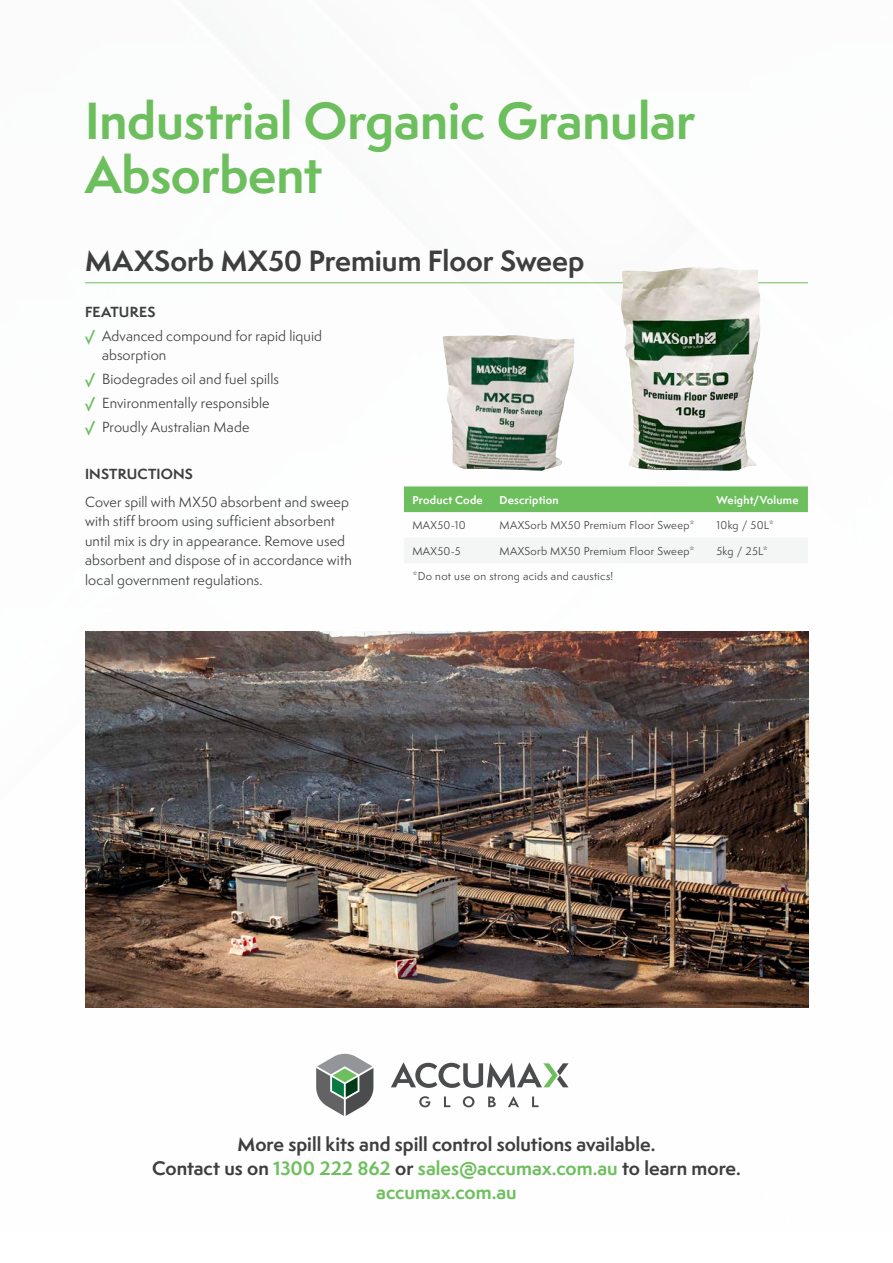
<style>
.page{position:relative;width:893px;height:1263px;background:#fff}
.page>*{position:absolute;margin:0;border:0;box-sizing:border-box;transform-origin:0 0}
.Title_-_Section__TOC{font:700 48px/54px "Semplicita Pro";letter-spacing:-.005em;color:#6dbf5d}
.Header_-_Product_Name__TOC{font:700 27px "Semplicita Pro";color:#3e3e3f}
.t1{font:700 18px "Semplicita Pro";color:#6dbf5d}
.t2{font:700 18px "Semplicita Pro";color:#3e3e3f}
.t3{font:13.5px/23.7px "Semplicita Pro";letter-spacing:.01em;color:#3e3e3f}
.t4{font:700 13.5px "Semplicita Pro";letter-spacing:.01em;color:#3e3e3f}
.Table_-_Data{font:10.5px "Semplicita Pro";letter-spacing:.03em;color:#3e3e3f}
.Table_-_Header_white{font:700 10.5px "Semplicita Pro";letter-spacing:.02em;color:#fff}
.s1{font-weight:700}
.s2{font-weight:700;color:#6dbf5d}
.s3{color:#3e3e3f}
</style>
<div class="page">
<svg style="left:316px;top:1054px;width:57px;height:62px"></svg>
<svg style="left:419px;top:1096px;width:11px;height:11px"></svg>
<svg style="left:444px;top:1096px;width:6px;height:11px"></svg>
<svg style="left:463px;top:1096px;width:11px;height:11px"></svg>
<svg style="left:488px;top:1096px;width:8px;height:11px"></svg>
<svg style="left:508px;top:1096px;width:11px;height:11px"></svg>
<svg style="left:532px;top:1096px;width:7px;height:11px"></svg>
<svg style="left:391px;top:1062px;width:178px;height:26px"></svg>
<hr style="left:85px;top:282px;width:723px;height:1px;background:#6dbf5d">
<div style="left:404px;top:486px;width:404px;height:26px;background:#6dbf5d"></div>
<div style="left:404px;top:538px;width:404px;height:25px;background:#f4f5f5"></div>
<img style="left:619px;top:267px;width:142px;height:204px">
<img style="left:443px;top:335px;width:131px;height:136px">
<img style="left:86px;top:631px;width:723px;height:377px">
<p class="Title_-_Section__TOC" style="left:85px;top:93px;width:612px">Industrial Organic Granular<br>Absorbent</p>
<p class="Header_-_Product_Name__TOC" style="left:85px;top:240px;width:501px">MAXSorb MX50 Premium Floor Sweep</p>
<p class="t3" style="left:85px;top:300px;width:239px"><span class="s1">FEATURES<br></span><span class="s2">√</span> Advanced compound for rapid liquid</p>
<p class="t3" style="left:85px;top:343px;width:195px;text-indent:17px">absorption<br><span class="s2">√</span> Biodegrades oil and fuel spills <span class="s2">√</span> Environmentally responsible <span class="s2">√</span> Proudly Australian Made</p>
<p class="t4" style="left:85px;top:463px;width:109px">INSTRUCTIONS</p>
<p class="t3" style="left:85px;top:492px;width:268px;line-height:19.5px">Cover spill with MX50 absorbent and sweep with stiff broom using sufficient absorbent until mix is dry in appearance. Remove used absorbent and dispose of in accordance with local government regulations.</p>
<p class="Table_-_Header_white" style="left:412px;top:492px;width:72px">Product Code</p>
<p class="Table_-_Header_white" style="left:500px;top:492px;width:61px">Description</p>
<p class="Table_-_Header_white" style="left:716px;top:492px;width:84px">Weight/Volume</p>
<p class="Table_-_Data" style="left:412px;top:518px;width:55px">MAX50-10</p>
<p class="Table_-_Data" style="left:500px;top:518px;width:196px">MAXSorb MX50 Premium Floor Sweep*</p>
<p class="Table_-_Data" style="left:716px;top:518px;width:59px">10kg / 50L*</p>
<p class="Table_-_Data" style="left:412px;top:543px;width:50px">MAX50-5</p>
<p class="Table_-_Data" style="left:500px;top:543px;width:196px">MAXSorb MX50 Premium Floor Sweep*</p>
<p class="Table_-_Data" style="left:716px;top:543px;width:53px">5kg / 25L*</p>
<p class="Table_-_Data" style="left:412px;top:569px;width:202px">*Do not use on strong acids and caustics!</p>
<p class="t2" style="left:238px;top:1131px;width:419px">More spill kits and spill control solutions available.</p>
<p class="t1" style="left:152px;top:1155px;width:590px"><span class="s3">Contact us on</span> 1300 222 862 <span class="s3">or</span> sales@accumax.com.au <span class="s3">to learn more.</span></p>
<p class="t1" style="left:376px;top:1179px;width:142px">accumax.com.au</p>
</div>
